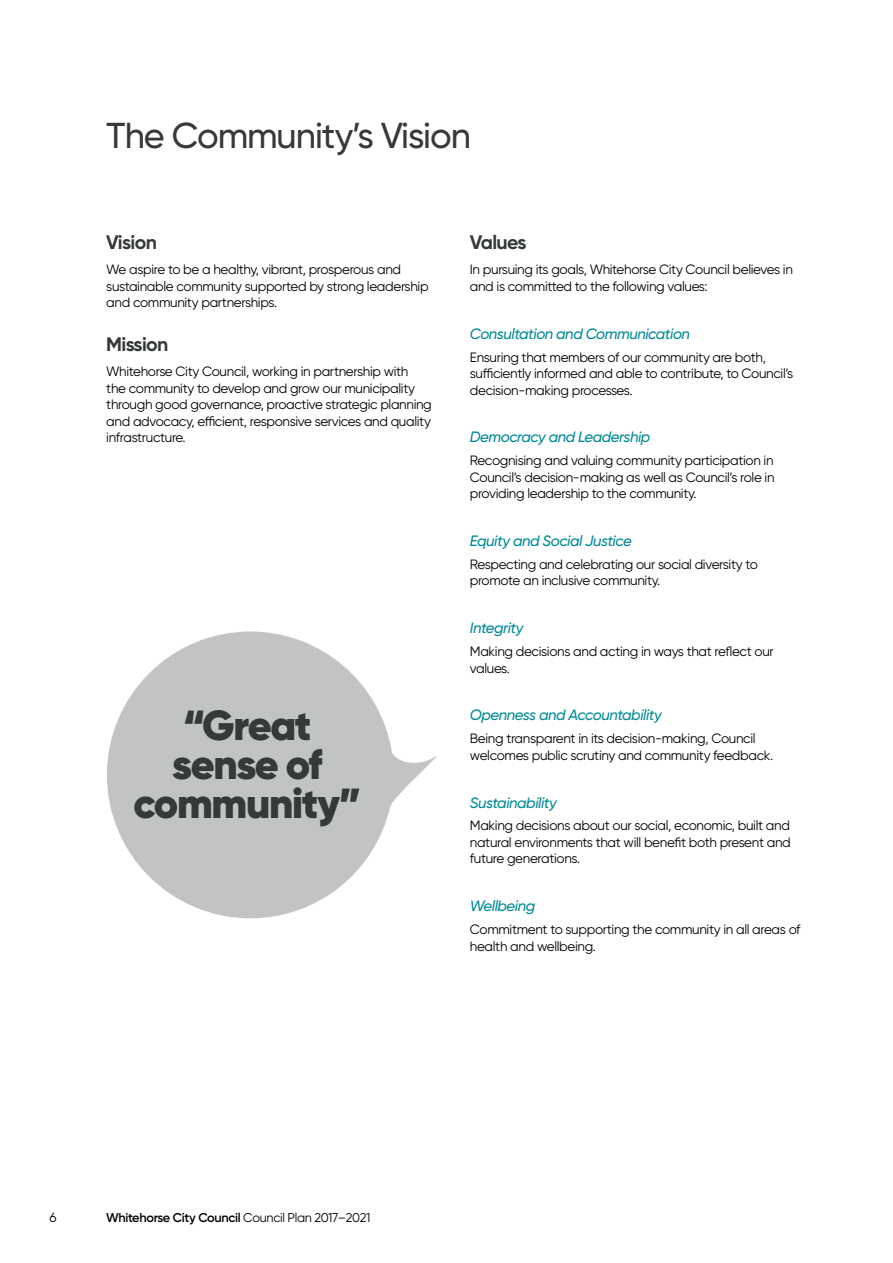
<style>
.page{position:relative;width:893px;height:1263px;background:#fff}
.page>*{position:absolute;margin:0;border:0;box-sizing:border-box;transform-origin:0 0}
.t1{font:900 42px/39px "Gilroy";letter-spacing:-.03em;color:#353a36;text-align:center}
.t2{font:500 36px "Gilroy";letter-spacing:-.03em;color:#353a36}
.t3{font:700 19.5px "Gilroy";letter-spacing:-.03em;color:#353a36}
.t4{font:italic 500 15px "Gilroy";letter-spacing:-.03em;color:#008996}
.t5{font:13.5px/16.5px "Gilroy";letter-spacing:-.025em;color:#000}
.t6{font:600 12.75px "Gilroy";letter-spacing:-.025em;color:#000}
.s1{font-weight:400}
</style>
<div class="page">
<svg style="left:107px;top:631px;width:330px;height:287px;fill:#c2c4c3"></svg>
<h2 class="t2" style="left:106px;top:113px;width:366px">The Community’s Vision</h2>
<h3 class="t3" style="left:106px;top:230px;width:52px">Vision</h3>
<p class="t5" style="left:106px;top:261px;width:324px">We aspire to be a healthy, vibrant, prosperous and sustainable community supported by strong leadership and community partnerships.</p>
<h3 class="t3" style="left:106px;top:332px;width:64px">Mission</h3>
<p class="t5" style="left:106px;top:363px;width:327px">Whitehorse City Council, working in partnership with<br>the community to develop and grow our municipality through good governance, proactive strategic planning and advocacy, efficient, responsive services and quality infrastructure.</p>
<h1 class="t1" style="left:134px;top:705px;width:229px">“Great sense of community”</h1>
<h3 class="t3" style="left:470px;top:230px;width:58px">Values</h3>
<p class="t5" style="left:470px;top:261px;width:324px">In pursuing its goals, Whitehorse City Council believes in and is committed to the following values:</p>
<p class="t4" style="left:470px;top:324px;width:222px">Consultation and Communication</p>
<p class="t5" style="left:470px;top:348px;width:325px">Ensuring that members of our community are both, sufficiently informed and able to contribute, to Council’s decision-making processes.</p>
<p class="t4" style="left:470px;top:428px;width:182px">Democracy and Leadership</p>
<p class="t5" style="left:470px;top:452px;width:306px;text-align:justify">Recognising and valuing community participation in Council’s decision-making as well as Council’s role in providing leadership to the community.</p>
<p class="t4" style="left:470px;top:532px;width:164px">Equity and Social Justice</p>
<p class="t5" style="left:470px;top:556px;width:290px">Respecting and celebrating our social diversity to promote an inclusive community.</p>
<p class="t4" style="left:470px;top:619px;width:55px">Integrity</p>
<p class="t5" style="left:470px;top:643px;width:305px">Making decisions and acting in ways that reflect our values.</p>
<p class="t4" style="left:470px;top:706px;width:194px">Openness and Accountability</p>
<p class="t5" style="left:470px;top:730px;width:305px">Being transparent in its decision-making, Council welcomes public scrutiny and community feedback.</p>
<p class="t4" style="left:470px;top:793px;width:89px">Sustainability</p>
<p class="t5" style="left:470px;top:817px;width:322px;text-align:justify">Making decisions about our social, economic, built and natural environments that will benefit both present and future generations.</p>
<p class="t4" style="left:470px;top:897px;width:67px">Wellbeing</p>
<p class="t5" style="left:470px;top:921px;width:332px">Commitment to supporting the community in all areas of health and wellbeing.</p>
<p class="t5" style="left:50px;top:1209px;width:9px">6</p>
<p class="t6" style="left:106px;top:1210px;width:266px">Whitehorse City Council <span class="s1">Council Plan 2017–2021</span></p>
</div>
